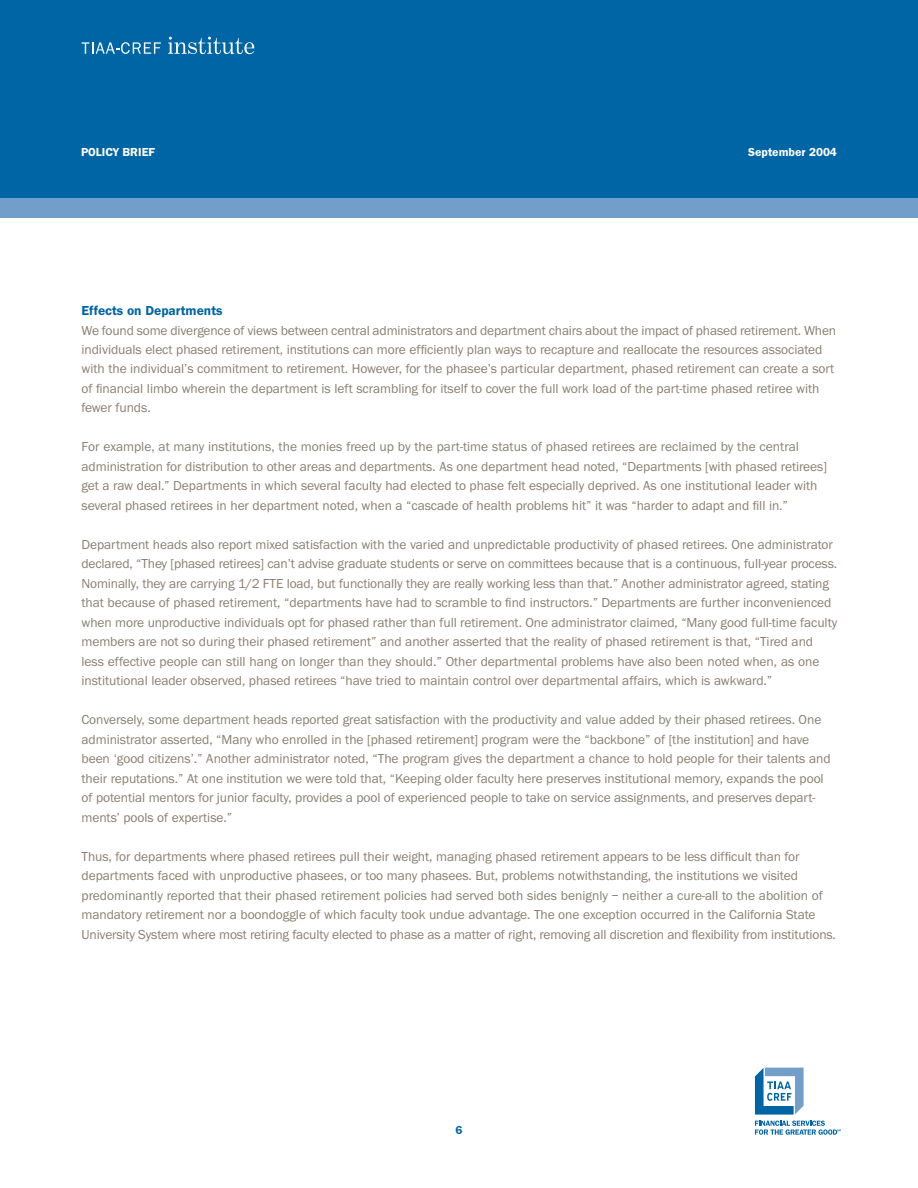
<style>
.page{position:relative;width:918px;height:1188px;background:#fff}
.page>*{position:absolute;margin:0;border:0;box-sizing:border-box;transform-origin:0 0}
.t1{font:13.5px/19.5px "Franklin Got ITC";letter-spacing:-.005em;color:#887f6f}
.t2{font:600 13.5px "Franklin Got ITC";color:#0065a4}
.t3{font:600 12px "Franklin Got ITC";color:#fff}
.t4{font:600 12px "Franklin Got ITC";color:#0065a4}
</style>
<div class="page">
<svg style="left:754px;top:1067px;width:87px;height:68px"></svg>
<div style="left:0;top:0;width:918px;height:198px;background:#0065a4"></div>
<svg style="left:82px;top:42px;width:79px;height:12px"></svg>
<svg style="left:168px;top:37px;width:86px;height:17px"></svg>
<div style="left:0;top:198px;width:918px;height:20px;background:#729eca"></div>
<p class="t3" style="left:81px;top:148px;width:76px">POLICY BRIEF</p>
<p class="t3" style="left:748px;top:148px;width:90px">September 2004</p>
<p class="t2" style="left:82px;top:306px;width:142px">Effects on Departments</p>
<p class="t1" style="left:82px;top:322px;width:756px">We found some divergence of views between central administrators and department chairs about the impact of phased retirement. When individuals elect phased retirement, institutions can more efficiently plan ways to recapture and reallocate the resources associated with the individual’s commitment to retirement. However, for the phasee’s particular department, phased retirement can create a sort of financial limbo wherein the department is left scrambling for itself to cover the full work load of the part-time phased retiree with fewer funds.</p>
<p class="t1" style="left:82px;top:439px;width:747px">For example, at many institutions, the monies freed up by the part-time status of phased retirees are reclaimed by the central administration for distribution to other areas and departments. As one department head noted, “Departments [with phased retirees] get a raw deal.” Departments in which several faculty had elected to phase felt especially deprived. As one institutional leader with several phased retirees in her department noted, when a “cascade of health problems hit” it was “harder to adapt and fill in.”</p>
<p class="t1" style="left:82px;top:536px;width:757px">Department heads also report mixed satisfaction with the varied and unpredictable productivity of phased retirees. One administrator declared, “They [phased retirees] can’t advise graduate students or serve on committees because that is a continuous, full-year process.<br>Nominally, they are carrying 1/2 FTE load, but functionally they are really working less than that.” Another administrator agreed, stating that because of phased retirement, “departments have had to scramble to find instructors.” Departments are further inconvenienced when more unproductive individuals opt for phased rather than full retirement. One administrator claimed, “Many good full-time faculty members are not so during their phased retirement” and another asserted that the reality of phased retirement is that, “Tired and less effective people can still hang on longer than they should.” Other departmental problems have also been noted when, as one institutional leader observed, phased retirees “have tried to maintain control over departmental affairs, which is awkward.”</p>
<p class="t1" style="left:82px;top:712px;width:751px">Conversely, some department heads reported great satisfaction with the productivity and value added by their phased retirees. One administrator asserted, “Many who enrolled in the [phased retirement] program were the “backbone” of [the institution] and have been ‘good citizens’.” Another administrator noted, “The program gives the department a chance to hold people for their talents and their reputations.” At one institution we were told that, “Keeping older faculty here preserves institutional memory, expands the pool of potential mentors for junior faculty, provides a pool of experienced people to take on service assignments, and preserves depart&shy;ments’ pools of expertise.”</p>
<p class="t1" style="left:82px;top:848px;width:756px">Thus, for departments where phased retirees pull their weight, managing phased retirement appears to be less difficult than for departments faced with unproductive phasees, or too many phasees. But, problems notwithstanding, the institutions we visited predominantly reported that their phased retirement policies had served both sides benignly – neither a cure-all to the abolition of mandatory retirement nor a boondoggle of which faculty took undue advantage. The one exception occurred in the California State University System where most retiring faculty elected to phase as a matter of right, removing all discretion and flexibility from institutions.</p>
<p class="t4" style="left:456px;top:1126px;width:8px">6</p>
</div>
